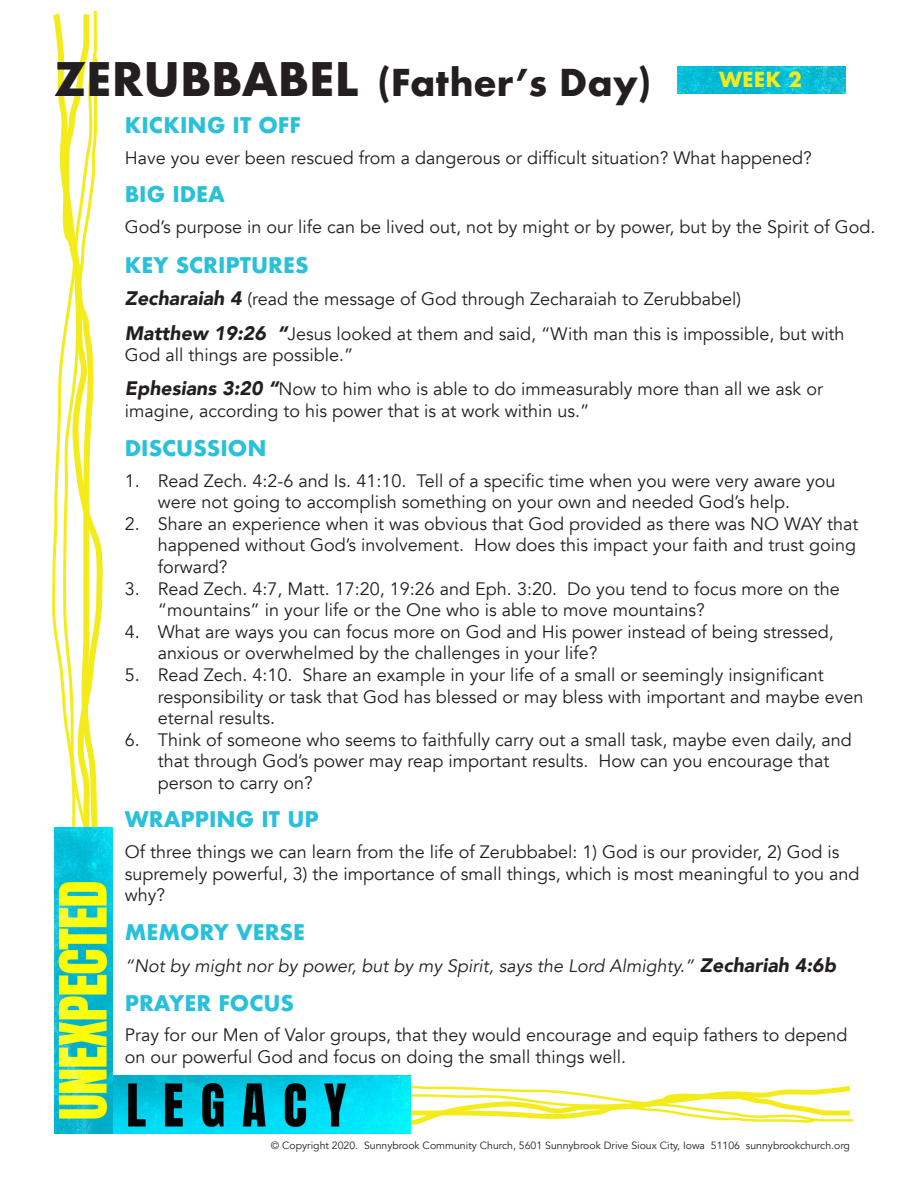
<style>
.page{position:relative;width:918px;height:1188px;background:#fff}
.page>*{position:absolute;margin:0;border:0;box-sizing:border-box;transform-origin:0 0}
.t1{font:700 45px "Futura";color:#231f20}
.t2{font:700 36px "Futura";color:#231f20}
.t3{font:700 21px "Futura";color:#29c0da}
.t4{font:700 20.25px "Futura";color:#f4ec1a}
.t5{font:18px/21.6px "Avenir";color:#231f20}
.t6{font:italic 18px "Avenir";color:#231f20}
.t7{font:10.5px "Avenir";color:#231f20}
.s1{font-weight:900;font-style:italic;font-size:19.5px}
.s2{font-weight:900;font-size:19.5px}
</style>
<div class="page">
<svg style="left:410px;top:1081px;width:443px;height:49px"></svg>
<svg style="left:52px;top:10px;width:49px;height:818px"></svg>
<img style="left:678px;top:66px;width:168px;height:27px">
<img style="left:112px;top:1076px;width:298px;height:58px">
<img style="left:54px;top:828px;width:58px;height:306px">
<p class="t1" style="left:54px;top:47px;width:306px">ZERUBBABEL</p>
<p class="t4" style="left:719px;top:65px;width:84px">WEEK 2</p>
<p class="t2" style="left:377px;top:57px;width:276px">(Father’s Day)</p>
<p class="t3" style="left:125px;top:110px;width:178px">KICKING IT OFF</p>
<p class="t5" style="left:125px;top:147px;width:689px">Have you ever been rescued from a dangerous or difficult situation? What happened?</p>
<p class="t3" style="left:125px;top:179px;width:102px">BIG IDEA</p>
<p class="t5" style="left:125px;top:216px;width:752px">God’s purpose in our life can be lived out, not by might or by power, but by the Spirit of God.</p>
<p class="t3" style="left:125px;top:250px;width:185px">KEY SCRIPTURES</p>
<p class="t5" style="left:125px;top:289px;width:618px"><span class="s1">Zecharaiah 4</span> (read the message of God through Zecharaiah to Zerubbabel)</p>
<p class="t5" style="left:125px;top:323px;width:721px"><span class="s1">Matthew 19:26 “</span>Jesus looked at them and said, “With man this is impossible, but with<br>God all things are possible.”</p>
<p class="t5" style="left:125px;top:379px;width:700px"><span class="s1">Ephesians 3:20 “</span>Now to him who is able to do immeasurably more than all we ask or imagine, according to his power that is at work within us.”</p>
<p class="t3" style="left:125px;top:433px;width:143px">DISCUSSION</p>
<p class="t5" style="left:158px;top:470px;width:679px;text-indent:-33px">1. Read Zech. 4:2-6 and Is. 41:10. Tell of a specific time when you were very aware you were not going to accomplish something on your own and needed God’s help.</p>
<p class="t5" style="left:158px;top:513px;width:702px;text-indent:-33px">2. Share an experience when it was obvious that God provided as there was NO WAY that happened without God’s involvement. How does this impact your faith and trust going forward?</p>
<p class="t5" style="left:158px;top:578px;width:683px;text-indent:-33px">3. Read Zech. 4:7, Matt. 17:20, 19:26 and Eph. 3:20. Do you tend to focus more on the “mountains” in your life or the One who is able to move mountains?</p>
<p class="t5" style="left:158px;top:621px;width:678px;text-indent:-33px">4. What are ways you can focus more on God and His power instead of being stressed, anxious or overwhelmed by the challenges in your life?</p>
<p class="t5" style="left:158px;top:664px;width:707px;text-indent:-33px">5. Read Zech. 4:10. Share an example in your life of a small or seemingly insignificant responsibility or task that God has blessed or may bless with important and maybe even eternal results.</p>
<p class="t5" style="left:158px;top:729px;width:696px;text-indent:-33px">6. Think of someone who seems to faithfully carry out a small task, maybe even daily, and that through God’s power may reap important results. How can you encourage that person to carry on?</p>
<p class="t3" style="left:125px;top:804px;width:195px">WRAPPING IT UP</p>
<p class="t5" style="left:125px;top:841px;width:736px">Of three things we can learn from the life of Zerubbabel: 1) God is our provider, 2) God is supremely powerful, 3) the importance of small things, which is most meaningful to you and why?</p>
<p class="t3" style="left:125px;top:917px;width:182px">MEMORY VERSE</p>
<p class="t6" style="left:125px;top:955px;width:713px">“Not by might nor by power, but by my Spirit, says the Lord Almighty.” <span class="s2">Zechariah 4:6b</span></p>
<p class="t3" style="left:125px;top:987px;width:171px">PRAYER FOCUS</p>
<p class="t5" style="left:125px;top:1024px;width:724px">Pray for our Men of Valor groups, that they would encourage and equip fathers to depend on our powerful God and focus on doing the small things well.</p>
<p class="t7" style="left:271px;top:1139px;width:581px">© Copyright 2020. Sunnybrook Community Church, 5601 Sunnybrook Drive Sioux City, Iowa 51106 sunnybrookchurch.org</p>
</div>
